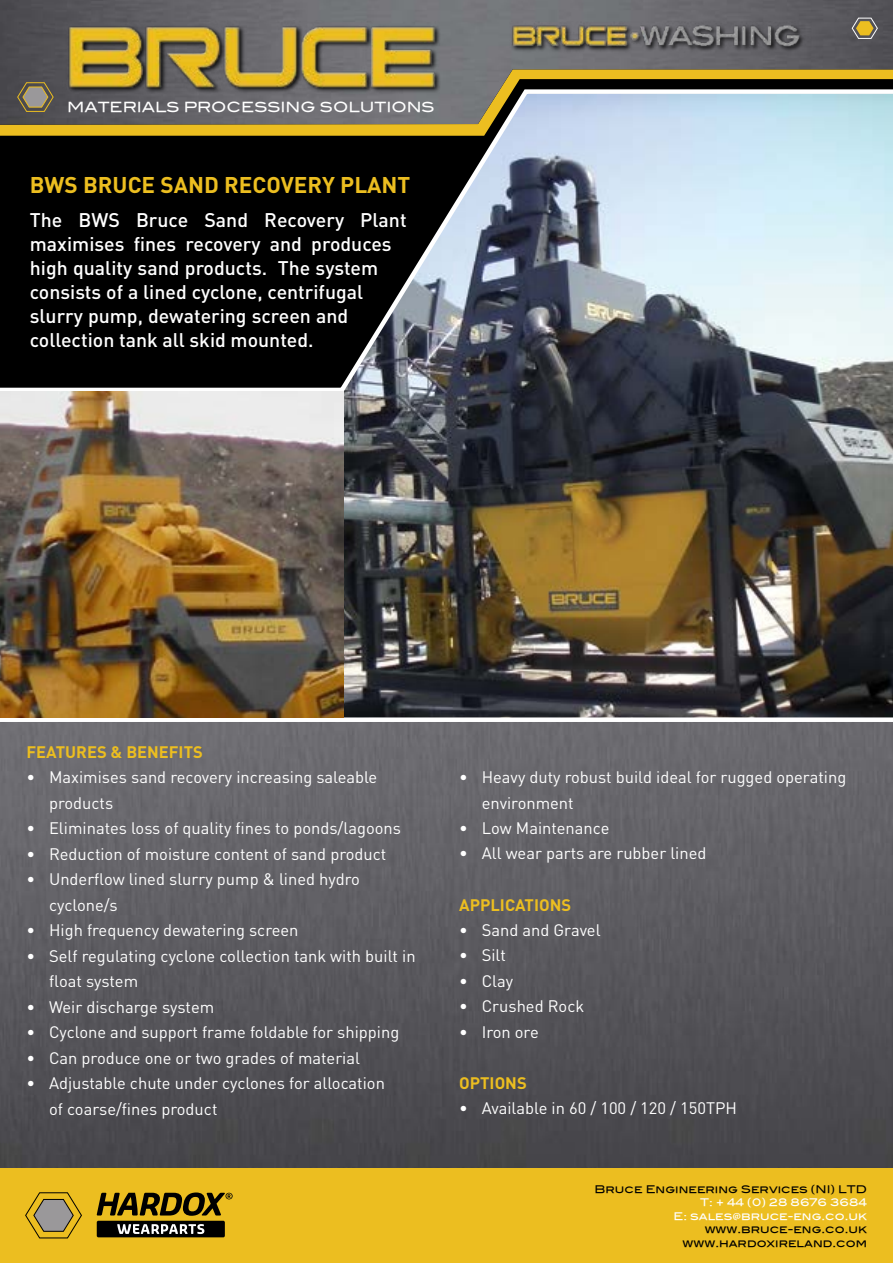
<style>
.page{position:relative;width:893px;height:1263px;background:#fff}
.page>*{position:absolute;margin:0;border:0;box-sizing:border-box;transform-origin:0 0}
.t1{font:700 22.5px "DIN";color:#ecbe20}
.t2{font:500 19.5px/24px "DIN";color:#fff}
.t3{font:16.5px/25.5px "DIN";color:#fff}
.t4{font:700 16.5px "DIN";color:#ecbe20}
.t5{font:13.95px "Blair Md ITCTT Medium";color:#fff}
.t6{font:10.5px/13.5px "Blair Md ITCTT Medium";color:#000;text-align:right}
.t7{font:10.5px/13.5px "Blair Md ITCTT Medium";color:#fff;text-align:right}
</style>
<div class="page">
<img style="left:0;top:724px;width:893px;height:444px">
<img style="left:0;top:0;width:893px;height:87px">
<img style="left:62px;top:20px;width:377px;height:67px">
<svg style="left:851px;top:17px;width:27px;height:22px"></svg>
<svg style="left:17px;top:81px;width:37px;height:6px"></svg>
<div style="left:0;top:1168px;width:893px;height:95px;background:#ecbe20"></div>
<div style="left:97px;top:1221px;width:128px;height:16px;background:#000;border-radius:2px"></div>
<svg style="left:97px;top:1192px;width:136px;height:24px"></svg>
<svg style="left:117px;top:1224px;width:87px;height:10px"></svg>
<svg style="left:25px;top:1192px;width:57px;height:47px"></svg>
<div style="left:512px;top:25px;width:294px;height:27px;background:#000;opacity:.9"></div>
<img style="left:510px;top:22px;width:301px;height:26px">
<img style="left:0;top:87px;width:893px;height:637px">
<img style="left:0;top:392px;width:344px;height:325px">
<p class="t5" style="left:67px;top:95px;width:369px">MATERIALS PROCESSING SOLUTIONS</p>
<h1 class="t1" style="left:30px;top:170px;width:382px">BWS BRUCE SAND RECOVERY PLANT</h1>
<p class="t2" style="left:30px;top:208px;width:378px">The BWS Bruce Sand Recovery Plant maximises fines recovery and produces high quality sand products. The system consists of a lined cyclone, centrifugal slurry pump, dewatering screen and collection tank all skid mounted.</p>
<p class="t4" style="left:27px;top:741px;width:177px">FEATURES &amp; BENEFITS</p>
<p class="t3" style="left:49px;top:764px;width:330px;text-indent:-22px">• Maximises sand recovery increasing saleable products</p>
<p class="t3" style="left:27px;top:815px;width:376px">• Eliminates loss of quality fines to ponds/lagoons</p>
<p class="t3" style="left:27px;top:841px;width:361px">• Reduction of moisture content of sand product</p>
<p class="t3" style="left:49px;top:866px;width:312px;text-indent:-22px">• Underflow lined slurry pump &amp; lined hydro cyclone/s</p>
<p class="t3" style="left:27px;top:917px;width:273px">• High frequency dewatering screen</p>
<p class="t3" style="left:49px;top:943px;width:368px;text-indent:-22px">• Self regulating cyclone collection tank with built in float system</p>
<p class="t3" style="left:27px;top:994px;width:189px">• Weir discharge system</p>
<p class="t3" style="left:27px;top:1019px;width:374px">• Cyclone and support frame foldable for shipping</p>
<p class="t3" style="left:27px;top:1045px;width:335px">• Can produce one or two grades of material</p>
<p class="t3" style="left:49px;top:1070px;width:337px;text-indent:-22px">• Adjustable chute under cyclones for allocation of coarse/fines product</p>
<p class="t3" style="left:482px;top:764px;width:366px;text-indent:-22px">• Heavy duty robust build ideal for rugged operating environment</p>
<p class="t3" style="left:459px;top:815px;width:152px">• Low Maintenance</p>
<p class="t3" style="left:459px;top:840px;width:249px">• All wear parts are rubber lined</p>
<p class="t4" style="left:459px;top:894px;width:12px">APP</p>
<p class="t4" style="left:490px;top:894px;width:81px">LICATIONS</p>
<p class="t3" style="left:459px;top:917px;width:143px">• Sand and Gravel</p>
<p class="t3" style="left:459px;top:942px;width:48px">• Silt</p>
<p class="t3" style="left:459px;top:968px;width:55px">• Clay</p>
<p class="t3" style="left:459px;top:993px;width:127px">• Crushed Rock</p>
<p class="t3" style="left:459px;top:1019px;width:81px">• Iron ore</p>
<p class="t4" style="left:459px;top:1072px;width:68px">OPTIONS</p>
<p class="t3" style="left:459px;top:1095px;width:279px">• Available in 60 / 100 / 120 / 150TPH</p>
<p class="t6" style="left:594px;top:1181px;width:274px">Bruce Engineering Services (NI) LTD</p>
<p class="t7" style="left:673px;top:1195px;width:195px">T: + 44 (0) 28 8676 3684<br>E: sales@bruce-eng.co.uk</p>
<p class="t6" style="left:683px;top:1222px;width:186px">www.bruce-eng.co.uk www.hardoxireland.com</p>
</div>
